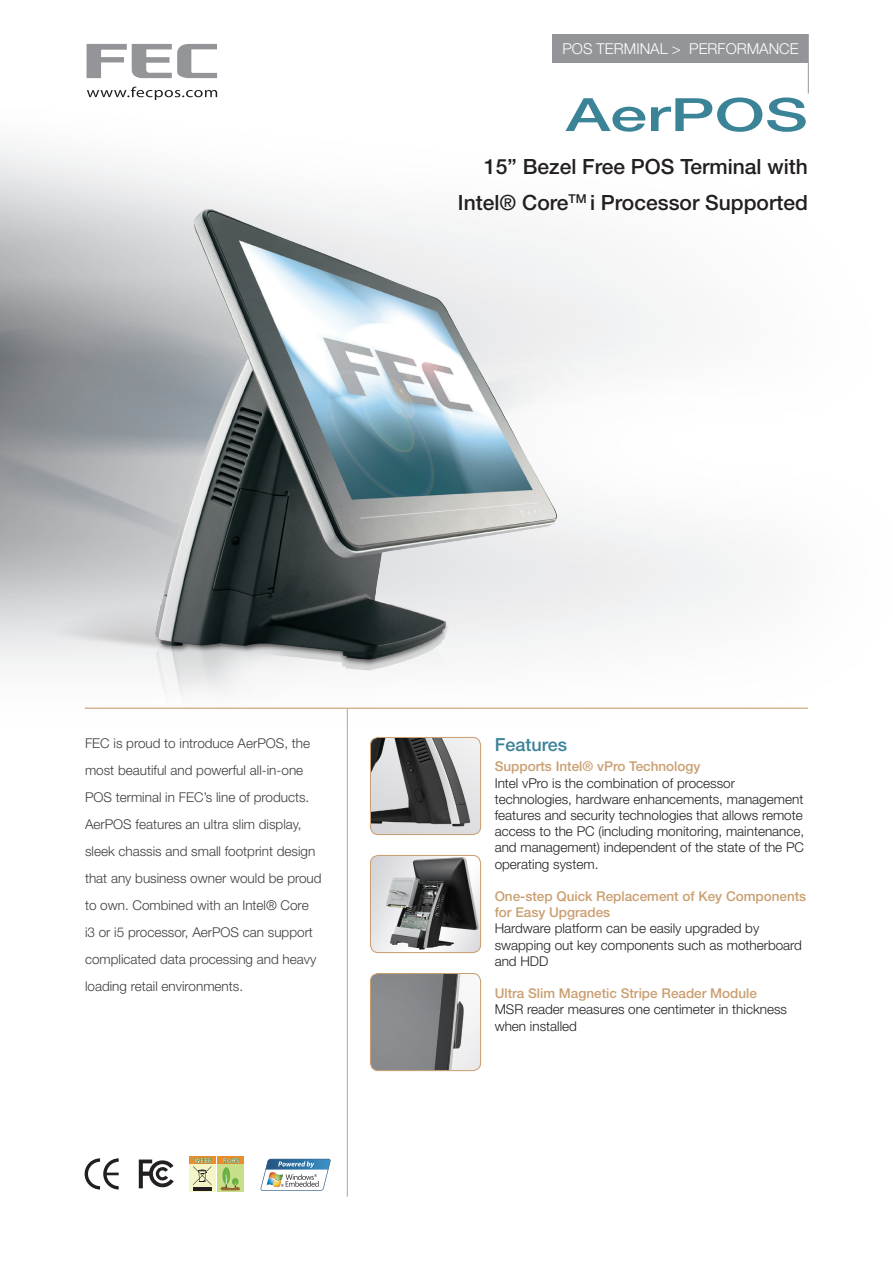
<style>
.page{position:relative;width:893px;height:1263px;background:#fff}
.page>*{position:absolute;margin:0;border:0;box-sizing:border-box;transform-origin:0 0}
.TOP_NO_Style_1{font:500 45.9px "Helvetica Neue";color:#3b8397;scale:1.44 1}
.TOP_Style_2{font:500 21px "Helvetica Neue";color:#231f20}
.TXTBIG_Style_1{font:500 18px "Helvetica Neue";color:#3b8397}
.TOP_Style_1{font:300 15px "Helvetica Neue";color:#fff}
.TXT_Style_a1{font:300 13.5px/27px "Helvetica Neue";color:#3e3e3f}
.og_Style_1{font:300 13.5px/16.2px "Helvetica Neue";color:#231f20}
.TXT_Style_1{font:300 13.5px/16.2px "Helvetica Neue";color:#231f20}
.og_Style_1-2{font:500 13.5px/16.2px "Helvetica Neue";color:#ca9f71}
</style>
<div class="page">
<svg style="left:87px;top:44px;width:130px;height:34px"></svg>
<svg style="left:87px;top:87px;width:130px;height:13px"></svg>
<hr style="left:808px;top:34px;width:1px;height:60px;background:#939598">
<hr style="left:347px;top:708px;width:1px;height:488px;background:#ca9f71">
<hr style="left:85px;top:708px;width:723px;height:1px;background:#ca9f71">
<img style="left:370px;top:737px;width:111px;height:97px">
<div style="left:370px;top:737px;width:111px;height:98px;border:1px solid #ca9f71;border-radius:8px"></div>
<img style="left:370px;top:855px;width:111px;height:97px">
<div style="left:370px;top:855px;width:111px;height:98px;border:1px solid #ca9f71;border-radius:8px"></div>
<div style="left:553px;top:34px;width:255px;height:28px;background:#939598"></div>
<svg style="left:85px;top:1158px;width:34px;height:31px"></svg>
<svg style="left:139px;top:1159px;width:35px;height:29px"></svg>
<div style="left:217px;top:1156px;width:26px;height:8px;background:#ea8d2f"></div>
<div style="left:217px;top:1165px;width:26px;height:27px;background:#c9de88"></div>
<svg style="left:221px;top:1158px;width:19px;height:32px"></svg>
<svg style="left:189px;top:1156px;width:26px;height:8px"></svg>
<div style="left:189px;top:1164px;width:26px;height:28px;background:#f5f6c7"></div>
<hr style="left:193px;top:1187px;width:18px;height:3px;background:#231f20">
<svg style="left:193px;top:1158px;width:19px;height:27px"></svg>
<svg style="left:261px;top:1159px;width:70px;height:32px"></svg>
<img style="left:266px;top:1172px;width:17px;height:15px">
<img style="left:370px;top:973px;width:111px;height:97px">
<div style="left:370px;top:973px;width:111px;height:98px;border:1px solid #ca9f71;border-radius:8px"></div>
<img style="left:35px;top:169px;width:599px;height:540px">
<p class="TOP_Style_1" style="left:562px;top:39px;width:238px">POS TERMINAL &gt; PERFORMANCE</p>
<p class="TOP_NO_Style_1" style="left:566px;top:87px;width:170px">AerPOS</p>
<p class="TOP_Style_2" style="left:484px;top:154px;width:325px">15” Bezel Free POS Terminal with</p>
<p class="TOP_Style_2" style="left:458px;top:190px;width:351px">Intel® Core<sup>TM</sup> i Processor Supported</p>
<p class="TXT_Style_a1" style="left:85px;top:729px;width:238px">FEC is proud to introduce AerPOS, the most beautiful and powerful all-in-one POS terminal in FEC’s line of products.<br>AerPOS features an ultra slim display, sleek chassis and small footprint design that any business owner would be proud to own. Combined with an Intel® Core i3 or i5 processor, AerPOS can support complicated data processing and heavy loading retail environments.</p>
<p class="TXTBIG_Style_1" style="left:495px;top:734px;width:74px">Features</p>
<p class="og_Style_1-2" style="left:495px;top:758px;width:207px">Supports Intel® vPro Technology</p>
<p class="og_Style_1" style="left:495px;top:774px;width:311px">Intel vPro is the combination of processor technologies, hardware enhancements, management features and security technologies that allows remote access to the PC (including monitoring, maintenance, and management) independent of the state of the PC operating system.</p>
<p class="og_Style_1-2" style="left:495px;top:888px;width:313px">One-step Quick Replacement of Key Components for Easy Upgrades</p>
<p class="TXT_Style_1" style="left:495px;top:920px;width:309px">Hardware platform can be easily upgraded by swapping out key components such as motherboard and HDD</p>
<p class="og_Style_1-2" style="left:495px;top:985px;width:264px">Ultra Slim Magnetic Stripe Reader Module</p>
<p class="TXT_Style_1" style="left:495px;top:1001px;width:294px">MSR reader measures one centimeter in thickness when installed</p>
</div>
